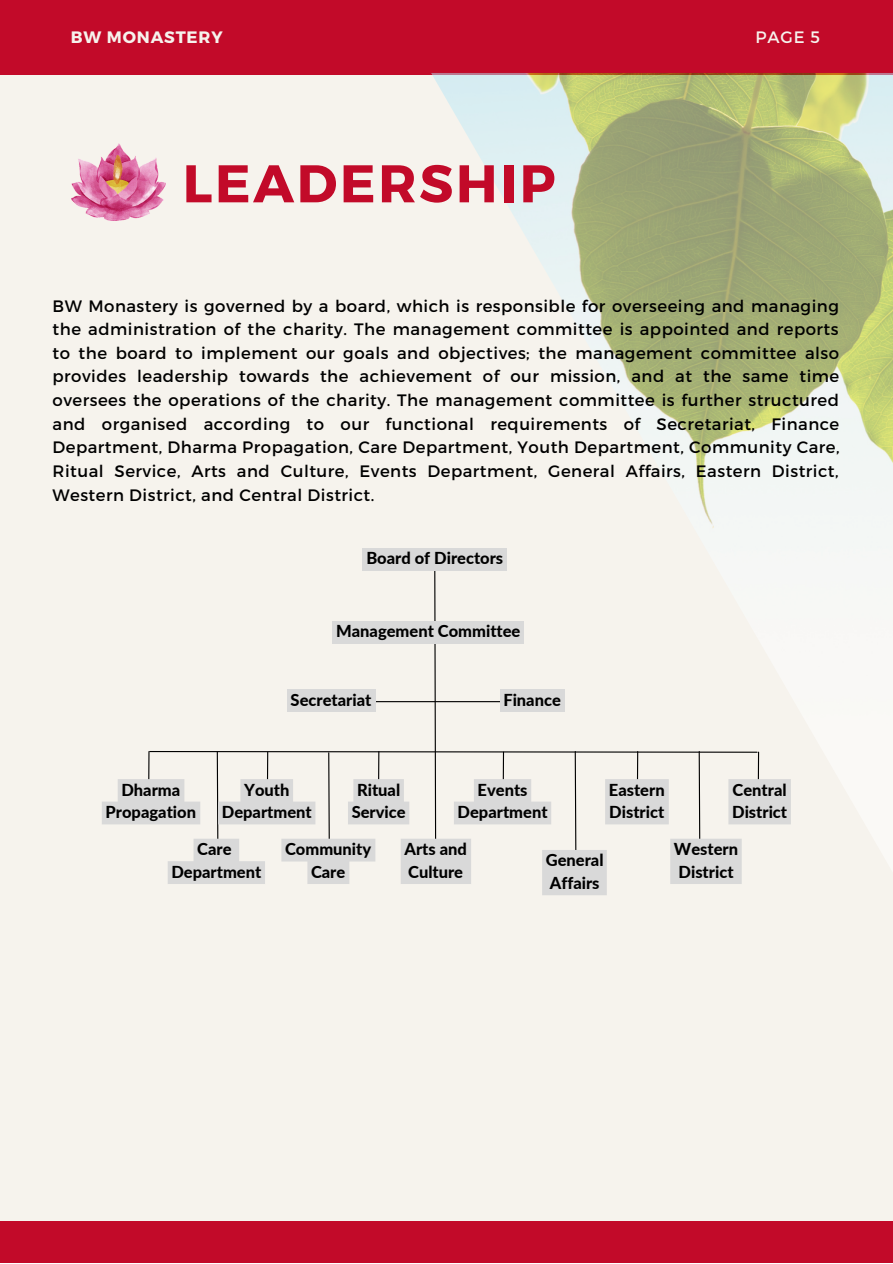
<style>
.page{position:relative;width:893px;height:1264px;background:#fff}
.page>*{position:absolute;margin:0;border:0;box-sizing:border-box;transform-origin:0 0}
.t1{font:700 52.95px "Montserrat";letter-spacing:.05em;color:#c20a29}
.t2{font:16.5px/23.5px "Montserrat";letter-spacing:.03em;color:#000;text-align:justify}
.t3{font:800 16.5px/22.5px "Lato";color:#000;text-align:center}
.t4{font:700 16.5px "Montserrat";letter-spacing:.05em;color:#f6f3ed}
.t5{font:16.5px "Montserrat";color:#f6f3ed}
</style>
<div class="page">
<div style="left:0;top:0;width:892px;height:1262px;background:#f6f3ed"></div>
<div style="left:0;top:0;width:892px;height:74px;background:#c20a29"></div>
<img style="left:431px;top:73px;width:461px;height:752px">
<div style="left:362px;top:548px;width:145px;height:22px;background:#d9d9d9"></div>
<svg style="left:102px;top:569px;width:688px;height:326px"></svg>
<img style="left:71px;top:144px;width:95px;height:76px">
<div style="left:0;top:1221px;width:892px;height:41px;background:#c20a29"></div>
<p class="t4" style="left:71px;top:27px;width:153px">BW MONASTERY</p>
<p class="t5" style="left:755px;top:27px;width:66px">PAGE 5</p>
<h1 class="t1" style="left:183px;top:149px;width:374px">LEADERSHIP</h1>
<p class="t2" style="left:53px;top:293px;width:788px">BW Monastery is governed by a board, which is responsible for overseeing and managing the administration of the charity. The management committee is appointed and reports to the board to implement our goals and objectives; the management committee also provides leadership towards the achievement of our mission, and at the same time oversees the operations of the charity. The management committee is further structured and organised according to our functional requirements of Secretariat, Finance Department, Dharma Propagation, Care Department, Youth Department, Community Care, Ritual Service, Arts and Culture, Events Department, General Affairs, Eastern District, Western District, and Central District.</p>
<p class="t3" style="left:366px;top:546px;width:138px">Board of Directors</p>
<p class="t3" style="left:336px;top:619px;width:186px">Management Committee</p>
<p class="t3" style="left:290px;top:688px;width:82px">Secretariat</p>
<p class="t3" style="left:503px;top:688px;width:59px">Finance</p>
<p class="t3" style="left:105px;top:778px;width:92px">Dharma<br>Propagation</p>
<p class="t3" style="left:171px;top:837px;width:91px">Care<br>Department</p>
<p class="t3" style="left:222px;top:778px;width:91px">Youth<br>Department</p>
<p class="t3" style="left:285px;top:837px;width:88px">Community<br>Care</p>
<p class="t3" style="left:351px;top:778px;width:55px">Ritual<br>Service</p>
<p class="t3" style="left:404px;top:837px;width:64px;text-align:left">Arts and<br>Culture</p>
<p class="t3" style="left:457px;top:778px;width:91px">Events<br>Department</p>
<p class="t3" style="left:545px;top:848px;width:59px;text-align:left">General<br>Affairs</p>
<p class="t3" style="left:609px;top:778px;width:57px;text-align:left">Eastern<br>District</p>
<p class="t3" style="left:732px;top:778px;width:57px;text-align:left">Central<br>District</p>
<p class="t3" style="left:674px;top:837px;width:66px;text-align:left">Western<br>District</p>
</div>
